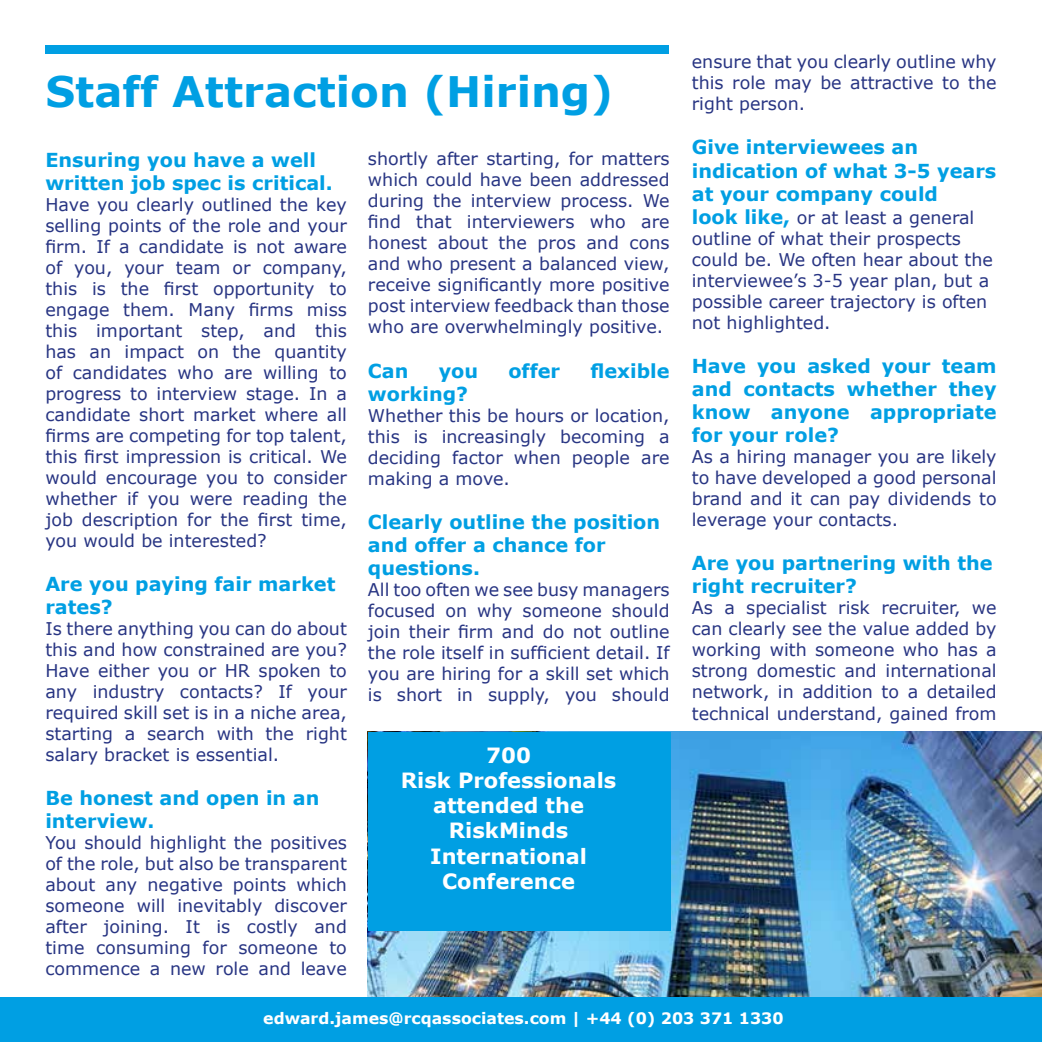
<style>
.page{position:relative;width:1042px;height:1042px;background:#fff}
.page>*{position:absolute;margin:0;border:0;box-sizing:border-box;transform-origin:0 0}
.t1{font:700 42px "Verdana";color:#009fe3}
.t2{font:700 21px/25.2px "Verdana";color:#fff;text-align:center}
.t3{font:700 19.25px/23.1px "Verdana";color:#009fe3}
.t4{font:17.5px/21px "Verdana";color:#283583;text-align:justify}
.t5{font:700 15.75px "Verdana";color:#fff}
.s1{font-weight:700;font-size:19.25px;color:#009fe3}
</style>
<div class="page">
<hr style="left:0;top:997px;width:3px;height:45px;background:#009fe3">
<img style="left:368px;top:732px;width:674px;height:266px">
<div style="left:368px;top:731px;width:302px;height:199px;background:#009fe3"></div>
<div style="left:45px;top:45px;width:624px;height:9px;background:#009fe3"></div>
<div style="left:0;top:998px;width:1042px;height:44px;background:#009fe3"></div>
<h1 class="t1" style="left:45px;top:62px;width:569px">Staff Attraction (Hiring)</h1>
<p class="t3" style="left:45px;top:148px;width:289px">Ensuring you have a well written job spec is critical.</p>
<p class="t4" style="left:45px;top:194px;width:303px">Have you clearly outlined the key selling points of the role and your firm. If a candidate is not aware of you, your team or company, this is the first opportunity to engage them. Many firms miss this important step, and this has an impact on the quantity of candidates who are willing to progress to interview stage. In a candidate short market where all firms are competing for top talent, this first impression is critical. We would encourage you to consider whether if you were reading the job description for the first time, you would be interested?</p>
<p class="t3" style="left:45px;top:572px;width:292px">Are you paying fair market rates?</p>
<p class="t4" style="left:45px;top:618px;width:303px">Is there anything you can do about this and how constrained are you?<br>Have either you or HR spoken to any industry contacts? If your required skill set is in a niche area, starting a search with the right salary bracket is essential.</p>
<p class="t3" style="left:45px;top:786px;width:276px">Be honest and open in an interview.</p>
<p class="t4" style="left:45px;top:832px;width:303px">You should highlight the positives of the role, but also be transparent about any negative points which someone will inevitably discover after joining. It is costly and time consuming for someone to commence a new role and leave</p>
<p class="t4" style="left:368px;top:148px;width:303px">shortly after starting, for matters which could have been addressed during the interview process. We find that interviewers who are honest about the pros and cons and who present a balanced view, receive significantly more positive post interview feedback than those who are overwhelmingly positive.</p>
<p class="t3" style="left:368px;top:359px;width:42px">Can</p>
<p class="t3" style="left:439px;top:359px;width:41px">you</p>
<p class="t3" style="left:508px;top:359px;width:53px">offer</p>
<p class="t3" style="left:590px;top:359px;width:81px">flexible</p>
<p class="t3" style="left:368px;top:382px;width:102px">working?</p>
<p class="t4" style="left:368px;top:405px;width:303px">Whether this be hours or location, this is increasingly becoming a deciding factor when people are making a move.</p>
<p class="t3" style="left:368px;top:510px;width:294px">Clearly outline the position and offer a chance for questions.</p>
<p class="t4" style="left:368px;top:579px;width:303px">All too often we see busy managers focused on why someone should join their firm and do not outline the role itself in sufficient detail. If you are hiring for a skill set which is short in supply, you should</p>
<p class="t2" style="left:401px;top:742px;width:217px">700<br>Risk Professionals attended the<br>RiskMinds<br>International<br>Conference</p>
<p class="t4" style="left:692px;top:51px;width:306px">ensure that you clearly outline why this role may be attractive to the right person.</p>
<p class="t3" style="left:692px;top:135px;width:306px">Give interviewees an indication of what 3-5 years at your company could</p>
<p class="t4" style="left:692px;top:207px;width:303px;text-align:left"><span class="s1">look like,</span> or at least a general outline of what their prospects could be. We often hear about the interviewee’s 3-5 year plan, but a possible career trajectory is often not highlighted.</p>
<p class="t3" style="left:692px;top:354px;width:306px;text-align:justify">Have you asked your team and contacts whether they know anyone appropriate for your role?</p>
<p class="t4" style="left:692px;top:446px;width:306px">As a hiring manager you are likely to have developed a good personal brand and it can pay dividends to leverage your contacts.</p>
<p class="t3" style="left:692px;top:551px;width:302px">Are you partnering with the right recruiter?</p>
<p class="t4" style="left:692px;top:597px;width:306px">As a specialist risk recruiter, we can clearly see the value added by working with someone who has a strong domestic and international network, in addition to a detailed technical understand, gained from</p>
<p class="t5" style="left:263px;top:1006px;width:522px">edward.james@rcqassociates.com | +44 (0) 203 371 1330</p>
</div>
